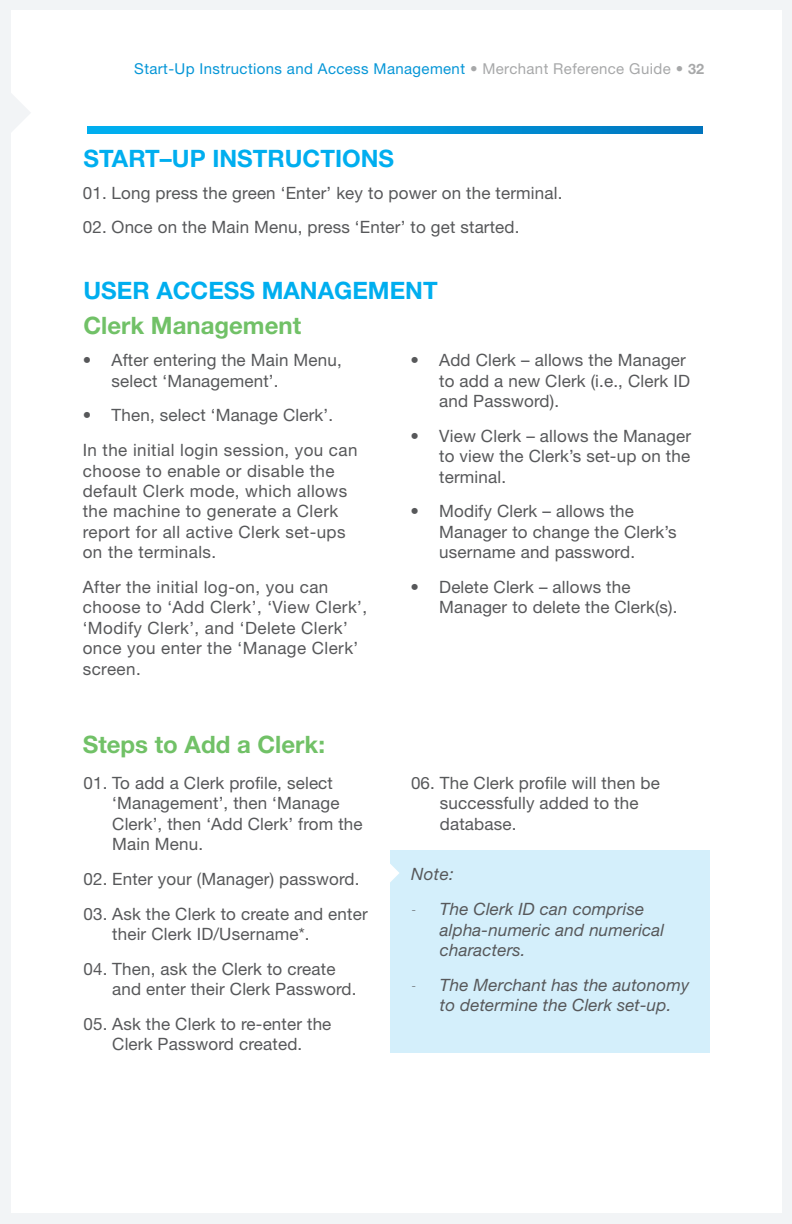
<style>
.page{position:relative;width:792px;height:1224px;background:#f2f4f6}
.page>*{position:absolute;margin:0;border:0;box-sizing:border-box;transform-origin:0 0}
.Heading_2{font:700 24px "Helvetica Neue LT Std";color:#00aeef}
.Heading_2-2{font:700 24px "Helvetica Neue LT Std";color:#71c167}
.general_paragraph{font:17px/20.4px "Helvetica Neue LT Std";letter-spacing:.01em;color:#57585a}
.general_paragraph-2{font:italic 17px/20.4px "Helvetica Neue LT Std";letter-spacing:.01em;color:#57585a}
.t1{font:15px "Helvetica Neue LT Std";letter-spacing:.025em;color:#0696d7}
.s1{color:#a7a8a9}
.s2{font-weight:700;font-size:14.4px;color:#a7a8a9}
.s3{font-weight:100;font-style:normal;font-stretch:condensed}
</style>
<div class="page">
<div style="left:11px;top:11px;width:770px;height:1202px;background:#fff"></div>
<svg style="left:11px;top:94px;width:19px;height:38px"></svg>
<svg style="left:87px;top:126px;width:616px;height:8px;background:#0098dc"></svg>
<div style="left:390px;top:850px;width:319px;height:202px;background:#d4effb"></div>
<svg style="left:390px;top:864px;width:9px;height:18px"></svg>
<p class="t1" style="left:134px;top:60px;width:571px">Start-Up Instructions and Access Management <span class="s1">• Merchant Reference Guide •</span> <span class="s2">32</span></p>
<p class="Heading_2" style="left:83px;top:144px;width:312px">START–UP INSTRUCTIONS</p>
<p class="general_paragraph" style="left:83px;top:182px;width:481px">01. Long press the green ‘Enter’ key to power on the terminal.</p>
<p class="general_paragraph" style="left:83px;top:217px;width:438px">02. Once on the Main Menu, press ‘Enter’ to get started.</p>
<p class="Heading_2" style="left:83px;top:275px;width:356px">USER ACCESS MANAGEMENT</p>
<p class="Heading_2-2" style="left:83px;top:311px;width:219px">Clerk Management</p>
<p class="general_paragraph" style="left:112px;top:350px;width:232px;text-indent:-29px">• After entering the Main Menu, select ‘Management’.</p>
<p class="general_paragraph" style="left:83px;top:405px;width:252px">• Then, select ‘Manage Clerk’.</p>
<p class="general_paragraph" style="left:83px;top:440px;width:276px">In the initial login session, you can choose to enable or disable the default Clerk mode, which allows the machine to generate a Clerk report for all active Clerk set-ups on the terminals.</p>
<p class="general_paragraph" style="left:83px;top:577px;width:286px">After the initial log-on, you can choose to ‘Add Clerk’, ‘View Clerk’, ‘Modify Clerk’, and ‘Delete Clerk’ once you enter the ‘Manage Clerk’ screen.</p>
<p class="Heading_2-2" style="left:83px;top:729px;width:244px">Steps to Add a Clerk:</p>
<p class="general_paragraph" style="left:112px;top:772px;width:252px;text-indent:-29px">01. To add a Clerk profile, select ‘Management’, then ‘Manage<br>Clerk’, then ‘Add Clerk’ from the<br>Main Menu.</p>
<p class="general_paragraph" style="left:83px;top:868px;width:278px">02. Enter your (Manager) password.</p>
<p class="general_paragraph" style="left:112px;top:903px;width:257px;text-indent:-29px">03. Ask the Clerk to create and enter their Clerk ID/Username*.</p>
<p class="general_paragraph" style="left:112px;top:958px;width:246px;text-indent:-29px">04. Then, ask the Clerk to create and enter their Clerk Password.</p>
<p class="general_paragraph" style="left:83px;top:1014px;width:249px;text-align:center">05. Ask the Clerk to re-enter the<br>Clerk Password created.</p>
<p class="general_paragraph" style="left:439px;top:350px;width:252px;text-indent:-29px">• Add Clerk – allows the Manager to add a new Clerk (i.e., Clerk ID and Password).</p>
<p class="general_paragraph" style="left:439px;top:425px;width:253px;text-align:justify;text-indent:-29px">• View Clerk – allows the Manager to view the Clerk’s set-up on the terminal.</p>
<p class="general_paragraph" style="left:439px;top:501px;width:239px;text-indent:-29px">• Modify Clerk – allows the<br>Manager to change the Clerk’s username and password.</p>
<p class="general_paragraph" style="left:439px;top:577px;width:240px;text-indent:-29px">• Delete Clerk – allows the<br>Manager to delete the Clerk(s).</p>
<p class="general_paragraph" style="left:440px;top:772px;width:222px;text-indent:-29px">06. The Clerk profile will then be successfully added to the database.</p>
<p class="general_paragraph-2" style="left:411px;top:864px;width:44px">Note:</p>
<p class="general_paragraph-2" style="left:440px;top:899px;width:226px;text-indent:-29px"><span class="s3">-</span> The Clerk ID can comprise alpha-numeric and numerical characters.</p>
<p class="general_paragraph-2" style="left:440px;top:974px;width:251px;text-indent:-29px"><span class="s3">-</span> The Merchant has the autonomy to determine the Clerk set-up.</p>
</div>
